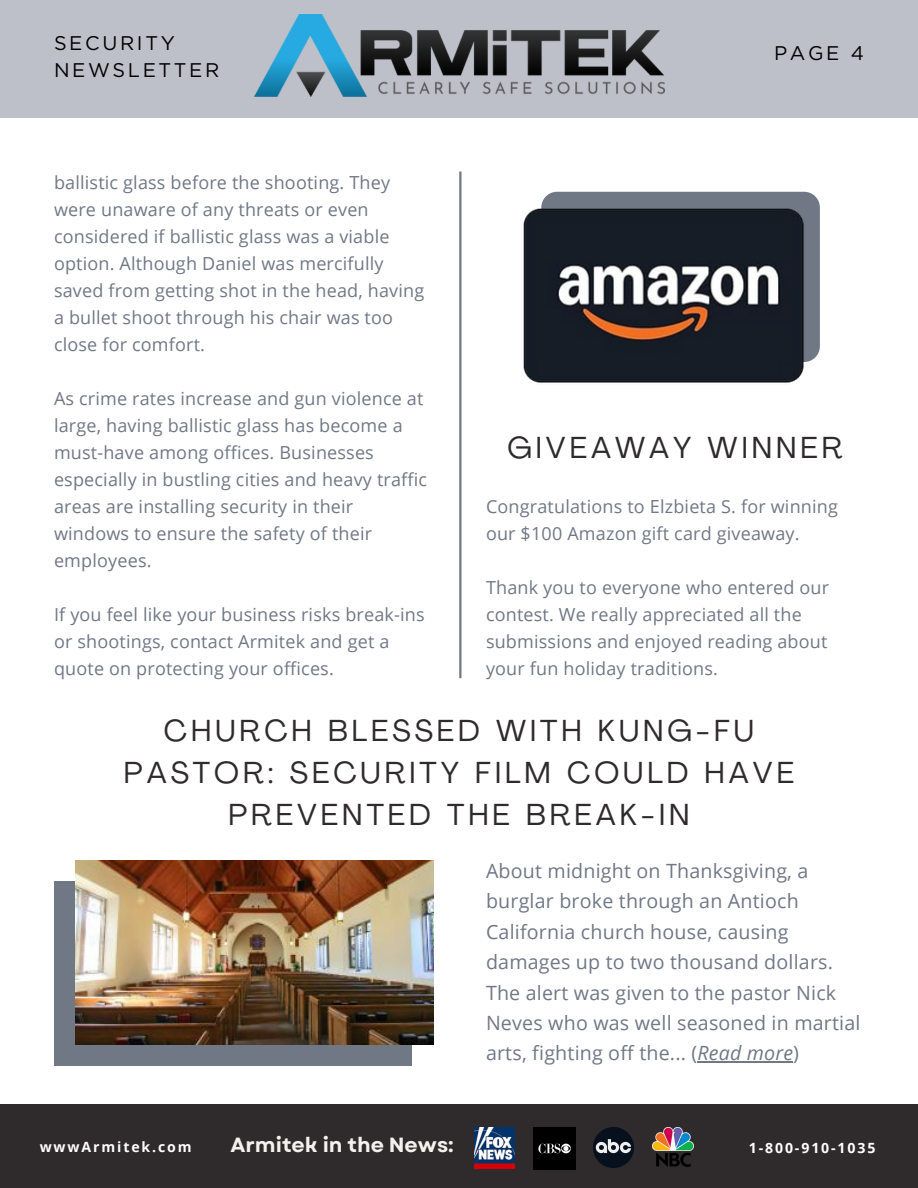
<style>
.page{position:relative;width:918px;height:1188px;background:#fff}
.page>*{position:absolute;margin:0;border:0;box-sizing:border-box;transform-origin:0 0}
.t1{font:30px/41.7px "Agrandir";letter-spacing:.135em;color:#2f2a2c;text-align:center}
.t2{font:700 20.55px "Garet";color:#f3f2ed}
.t3{font:19.8px/27px "Gotham";letter-spacing:.135em;color:#000}
.t4{font:19.65px/30.3px "Open Sans";letter-spacing:.01em;color:#707885}
.t5{font:18px/27px "Open Sans";letter-spacing:.01em;color:#707885}
.t6{font:700 14.1px "Open Sans";letter-spacing:.135em;color:#fff}
.s1{font-style:italic}
</style>
<div class="page">
<div style="left:0;top:0;width:918px;height:118px;background:#bdc0c9"></div>
<div style="left:0;top:1104px;width:918px;height:84px;background:#2f2a2c"></div>
<img style="left:474px;top:1128px;width:41px;height:40px">
<img style="left:533px;top:1128px;width:42px;height:41px">
<img style="left:594px;top:1128px;width:39px;height:39px">
<img style="left:653px;top:1127px;width:40px;height:39px">
<img style="left:255px;top:15px;width:409px;height:82px">
<div style="left:541px;top:192px;width:279px;height:170px;background:#707885;border-radius:16px"></div>
<img style="left:523px;top:206px;width:285px;height:177px">
<hr style="left:459px;top:172px;width:2px;height:506px;background:#707885">
<div style="left:54px;top:881px;width:357px;height:185px;background:#707885"></div>
<img style="left:76px;top:860px;width:358px;height:185px">
<hr style="left:698px;top:1061px;width:95px;height:2px;background:#707885">
<h5 class="t3" style="left:54px;top:29px;width:167px">SECURITY<br>NEWSLETTER</h5>
<h5 class="t3" style="left:774px;top:40px;width:91px">PAGE 4</h5>
<h5 class="t5" style="left:54px;top:168px;width:372px">ballistic glass before the shooting. They were unaware of any threats or even considered if ballistic glass was a viable option. Although Daniel was mercifully saved from getting shot in the head, having a bullet shoot through his chair was too close for comfort.</h5>
<p class="t5" style="left:54px;top:384px;width:375px">As crime rates increase and gun violence at large, having ballistic glass has become a must-have among offices. Businesses especially in bustling cities and heavy traffic areas are installing security in their windows to ensure the safety of their employees.</p>
<p class="t5" style="left:54px;top:600px;width:372px">If you feel like your business risks break-ins or shootings, contact Armitek and get a quote on protecting your offices.</p>
<h5 class="t1" style="left:508px;top:430px;width:336px">GIVEAWAY WINNER</h5>
<h1 class="t5" style="left:486px;top:492px;width:353px">Congratulations to Elzbieta S. for winning our $100 Amazon gift card giveaway.</h1>
<h5 class="t5" style="left:486px;top:573px;width:345px">Thank you to everyone who entered our contest. We really appreciated all the submissions and enjoyed reading about your fun holiday traditions.</h5>
<p class="t1" style="left:124px;top:713px;width:671px">CHURCH BLESSED WITH KUNG-FU<br>PASTOR: SECURITY FILM COULD HAVE<br>PREVENTED THE BREAK-IN</p>
<h1 class="t4" style="left:486px;top:855px;width:376px">About midnight on Thanksgiving, a burglar broke through an Antioch California church house, causing damages up to two thousand dollars.<br>The alert was given to the pastor Nick Neves who was well seasoned in martial arts, fighting off the... (<span class="s1">Read more</span>)</h1>
<h2 class="t6" style="left:40px;top:1137px;width:154px">wwwArmitek.com</h2>
<h2 class="t2" style="left:231px;top:1130px;width:225px">Armitek in the News:</h2>
<p class="t6" style="left:749px;top:1138px;width:128px">1-800-910-1035</p>
</div>
